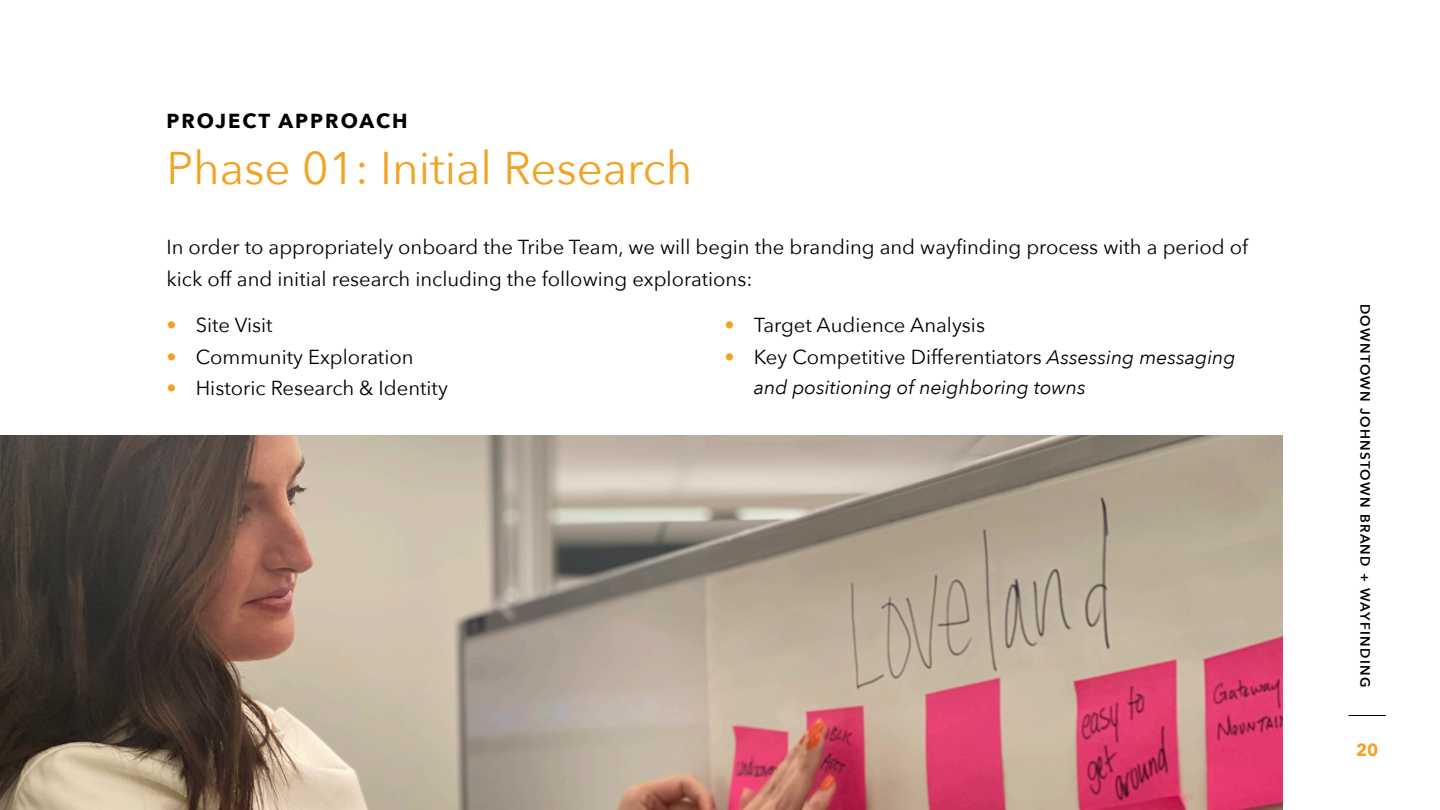
<style>
.page{position:relative;width:1440px;height:810px;background:#fff}
.page>*{position:absolute;margin:0;border:0;box-sizing:border-box;transform-origin:0 0}
.t1{font:45.75px "Avenir Next";color:#f2a326}
.t2{font:20.25px/31.5px "Avenir Next";color:#000}
.t3{font:700 20.25px "Avenir Next";letter-spacing:.1em;color:#000}
.t4{font:italic 19.5px "Avenir Next";color:#000}
.t5{font:700 17.25px "Avenir Next";color:#f2a326}
.t6{font:600 13.5px "Avenir Next";letter-spacing:.1em;color:#000}
.s1{font-weight:700;color:#f2a326}
.s2{font-style:italic;font-size:19.5px}
</style>
<div class="page">
<img style="left:0;top:435px;width:1282px;height:375px">
<hr style="left:1348px;top:715px;width:38px;height:1px;background:#000">
<p class="t3" style="left:166px;top:104px;width:243px">PROJECT APPROACH</p>
<p class="t1" style="left:166px;top:129px;width:527px">Phase 01: Initial Research</p>
<p class="t2" style="left:166px;top:231px;width:1083px">In order to appropriately onboard the Tribe Team, we will begin the branding and wayfinding process with a period of kick off and initial research including the following explorations:</p>
<p class="t2" style="left:166px;top:309px;width:108px"><span class="s1">•</span> Site Visit</p>
<p class="t2" style="left:166px;top:340px;width:249px"><span class="s1">•</span> Community Exploration</p>
<p class="t2" style="left:166px;top:372px;width:283px"><span class="s1">•</span> Historic Research &amp; Identity</p>
<p class="t2" style="left:724px;top:309px;width:262px"><span class="s1">•</span> Target Audience Analysis</p>
<p class="t2" style="left:724px;top:340px;width:513px"><span class="s1">•</span> Key Competitive Differentiators <span class="s2">Assessing messaging</span></p>
<p class="t4" style="left:754px;top:370px;width:334px">and positioning of neighboring towns</p>
<p class="t6" style="left:1377px;top:304px;width:385px;rotate:90deg">DOWNTOWN JOHNSTOWN BRAND + WAYFINDING</p>
<p class="t5" style="left:1356px;top:735px;width:24px">20</p>
</div>
